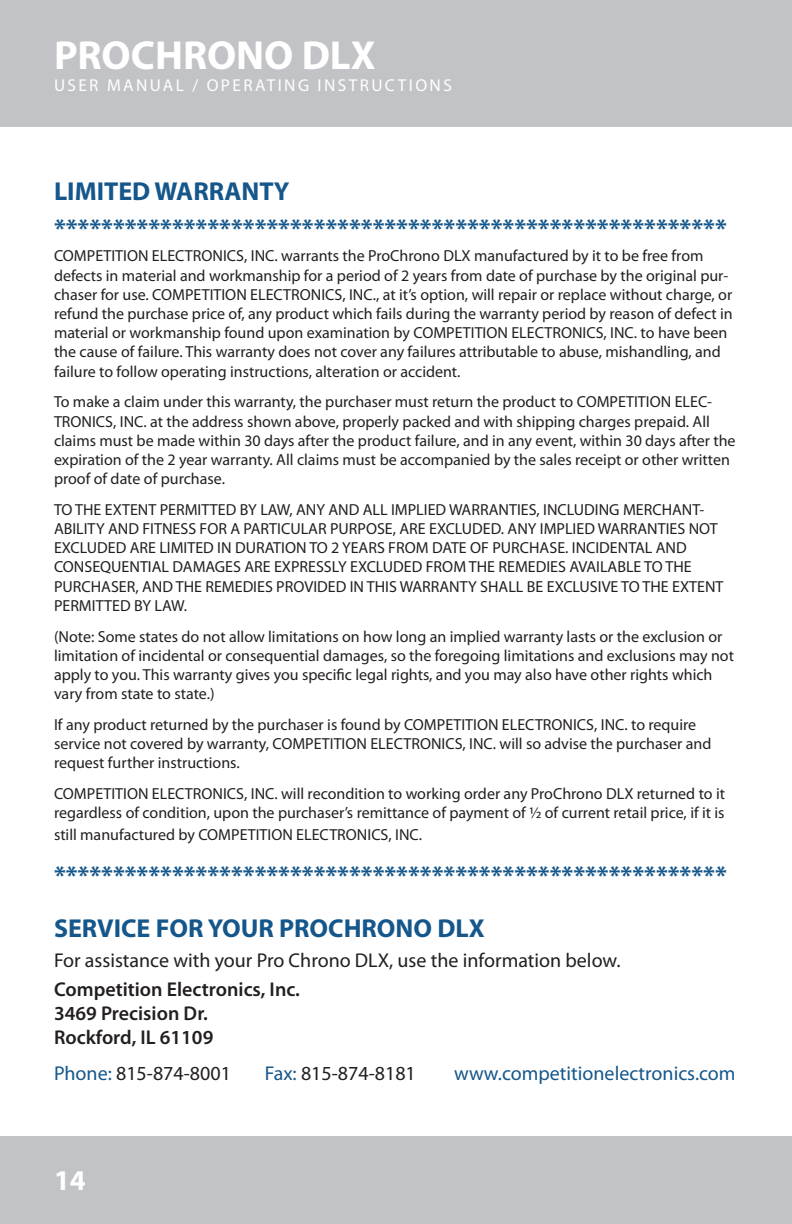
<style>
.page{position:relative;width:792px;height:1224px;background:#fff}
.page>*{position:absolute;margin:0;border:0;box-sizing:border-box;transform-origin:0 0}
.t1{font:700 40.6px "Myriad Pro";color:#fff}
.t2{font:700 28.6px "Myriad Pro";color:#fff}
.t3{font:700 26px/37.6px "Myriad Pro";color:#15578b}
.t4{font:20px "Myriad Pro";color:#231f20}
.t5{font:600 20px/24px "Myriad Pro";color:#231f20}
.t6{font:20px "Myriad Pro";color:#15578b}
.t7{font:17.2px "Myriad Pro";letter-spacing:.14em;color:#fff}
.t8{font:16px/19.2px "Myriad Pro";color:#231f20}
.s1{color:#15578b}
</style>
<div class="page">
<div style="left:0;top:0;width:792px;height:127px;background:#c2c3c6"></div>
<div style="left:0;top:1136px;width:792px;height:88px;background:#c2c3c6"></div>
<h1 class="t1" style="left:54px;top:29px;width:323px">PROCHRONO DLX</h1>
<p class="t7" style="left:54px;top:75px;width:399px">USER MANUAL / OPERATING INSTRUCTIONS</p>
<h3 class="t3" style="left:54px;top:171px;width:674px">LIMITED WARRANTY *********************************************************</h3>
<p class="t8" style="left:54px;top:246px;width:680px">COMPETITION ELECTRONICS, INC. warrants the ProChrono DLX manufactured by it to be free from defects in material and workmanship for a period of 2 years from date of purchase by the original pur&shy;chaser for use. COMPETITION ELECTRONICS, INC., at it’s option, will repair or replace without charge, or refund the purchase price of, any product which fails during the warranty period by reason of defect in material or workmanship found upon examination by COMPETITION ELECTRONICS, INC. to have been the cause of failure. This warranty does not cover any failures attributable to abuse, mishandling, and failure to follow operating instructions, alteration or accident.</p>
<p class="t8" style="left:54px;top:392px;width:683px">To make a claim under this warranty, the purchaser must return the product to COMPETITION ELEC-TRONICS, INC. at the address shown above, properly packed and with shipping charges prepaid. All claims must be made within 30 days after the product failure, and in any event, within 30 days after the expiration of the 2 year warranty. All claims must be accompanied by the sales receipt or other written proof of date of purchase.</p>
<p class="t8" style="left:54px;top:500px;width:671px">TO THE EXTENT PERMITTED BY LAW, ANY AND ALL IMPLIED WARRANTIES, INCLUDING MERCHANT-ABILITY AND FITNESS FOR A PARTICULAR PURPOSE, ARE EXCLUDED. ANY IMPLIED WARRANTIES NOT EXCLUDED ARE LIMITED IN DURATION TO 2 YEARS FROM DATE OF PURCHASE. INCIDENTAL AND CONSEQUENTIAL DAMAGES ARE EXPRESSLY EXCLUDED FROM THE REMEDIES AVAILABLE TO THE PURCHASER, AND THE REMEDIES PROVIDED IN THIS WARRANTY SHALL BE EXCLUSIVE TO THE EXTENT PERMITTED BY LAW.</p>
<p class="t8" style="left:54px;top:626px;width:682px">(Note: Some states do not allow limitations on how long an implied warranty lasts or the exclusion or limitation of incidental or consequential damages, so the foregoing limitations and exclusions may not apply to you. This warranty gives you specific legal rights, and you may also have other rights which vary from state to state.)</p>
<p class="t8" style="left:54px;top:715px;width:659px">If any product returned by the purchaser is found by COMPETITION ELECTRONICS, INC. to require service not covered by warranty, COMPETITION ELECTRONICS, INC. will so advise the purchaser and request further instructions.</p>
<p class="t8" style="left:54px;top:784px;width:673px">COMPETITION ELECTRONICS, INC. will recondition to working order any ProChrono DLX returned to it regardless of condition, upon the purchaser’s remittance of payment of ½ of current retail price, if it is</p>
<p class="t8" style="left:54px;top:825px;width:370px">still manufactured by COMPETITION ELECTRONICS, INC.</p>
<h3 class="t3" style="left:54px;top:848px;width:674px;line-height:53px">*********************************************************<br>SERVICE FOR YOUR PROCHRONO DLX</h3>
<p class="t4" style="left:54px;top:948px;width:568px">For assistance with your Pro Chrono DLX, use the information below.</p>
<p class="t5" style="left:54px;top:977px;width:246px">Competition Electronics, Inc.<br>3469 Precision Dr.<br>Rockford, IL 61109</p>
<p class="t4" style="left:54px;top:1061px;width:178px"><span class="s1">Phone:</span> 815-874-8001</p>
<p class="t4" style="left:265px;top:1061px;width:152px"><span class="s1">Fax:</span> 815-874-8181</p>
<p class="t6" style="left:454px;top:1061px;width:283px">www.competitionelectronics.com</p>
<h2 class="t2" style="left:54px;top:1161px;width:33px">14</h2>
</div>
